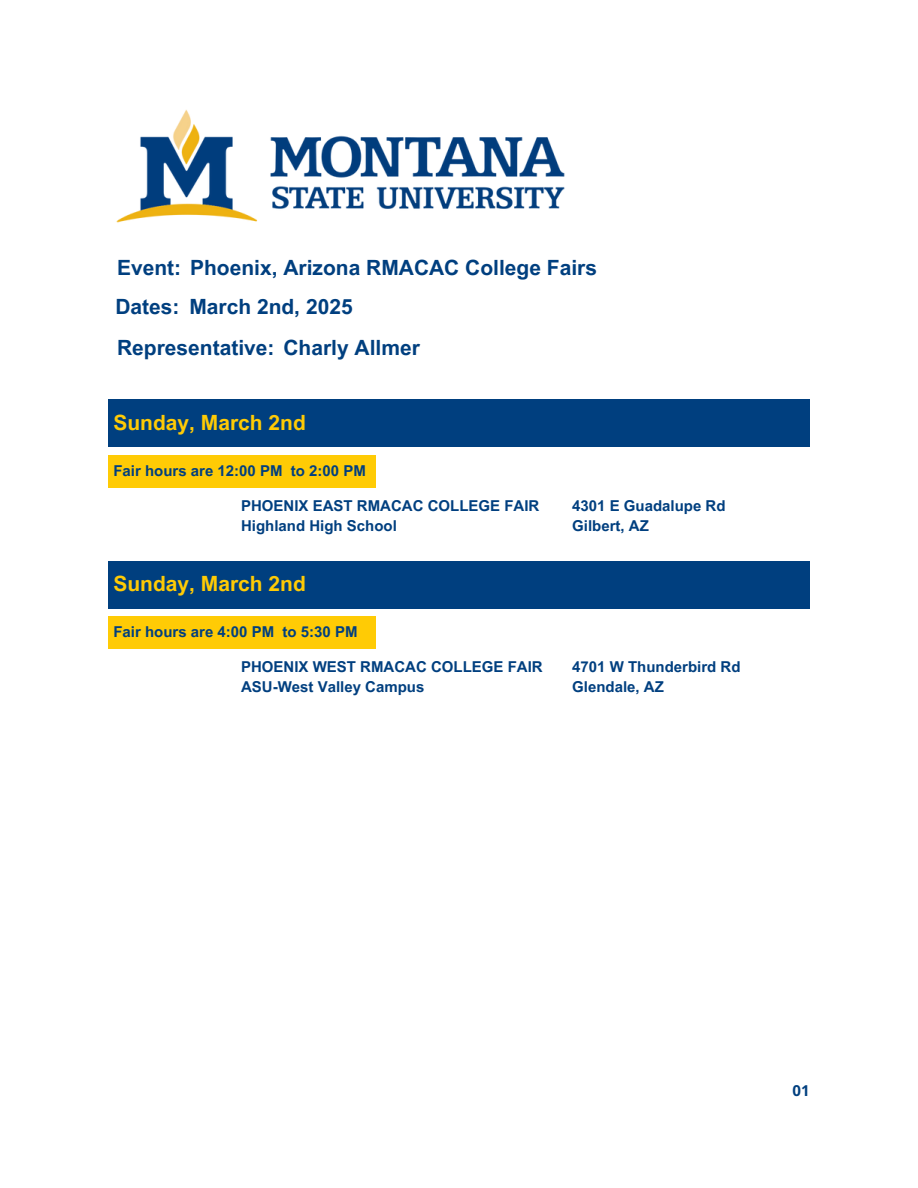
<style>
.page{position:relative;width:918px;height:1188px;background:#fff}
.page>*{position:absolute;margin:0;border:0;box-sizing:border-box;transform-origin:0 0}
.t1{font:700 21px "Arial MT Pro";color:#003f7f}
.t2{font:700 21px "Arial MT Pro";color:#ffcb05}
.t3{font:700 15px "Arial MT Pro";color:#003f7f}
.t4{font:700 15px "Open Sans";color:#003f7f}
</style>
<div class="page">
<img style="left:116px;top:109px;width:449px;height:114px">
<div style="left:108px;top:400px;width:702px;height:47px;background:#003f7f"></div>
<div style="left:108px;top:561px;width:702px;height:47px;background:#003f7f"></div>
<div style="left:108px;top:455px;width:267px;height:33px;background:#ffcb05"></div>
<div style="left:108px;top:617px;width:267px;height:32px;background:#ffcb05"></div>
<p class="t1" style="left:117px;top:259px;width:481px">Event: Phoenix, Arizona RMACAC College Fairs</p>
<h1 class="t1" style="left:116px;top:298px;width:66px">Dates:</h1>
<h1 class="t1" style="left:117px;top:339px;width:304px">Representative: Charly Allmer</h1>
<h1 class="t1" style="left:189px;top:298px;width:165px">March 2nd, 2025</h1>
<h1 class="t2" style="left:113px;top:415px;width:194px">Sunday, March 2nd</h1>
<p class="t3" style="left:113px;top:465px;width:254px">Fair hours are 12:00 PM to 2:00 PM</p>
<p class="t3" style="left:241px;top:500px;width:300px">PHOENIX EAST RMACAC COLLEGE FAIR</p>
<p class="t3" style="left:241px;top:520px;width:157px">Highland High School</p>
<p class="t2" style="left:113px;top:576px;width:194px">Sunday, March 2nd</p>
<p class="t3" style="left:113px;top:626px;width:246px">Fair hours are 4:00 PM to 5:30 PM</p>
<p class="t3" style="left:241px;top:661px;width:303px">PHOENIX WEST RMACAC COLLEGE FAIR</p>
<p class="t3" style="left:241px;top:681px;width:185px">ASU-West Valley Campus</p>
<h1 class="t3" style="left:572px;top:500px;width:155px">4301 E Guadalupe Rd</h1>
<p class="t3" style="left:572px;top:520px;width:78px">Gilbert, AZ</p>
<p class="t3" style="left:572px;top:661px;width:170px">4701 W Thunderbird Rd</p>
<p class="t3" style="left:572px;top:681px;width:93px">Glendale, AZ</p>
<h1 class="t4" style="left:793px;top:1080px;width:19px">01</h1>
</div>
